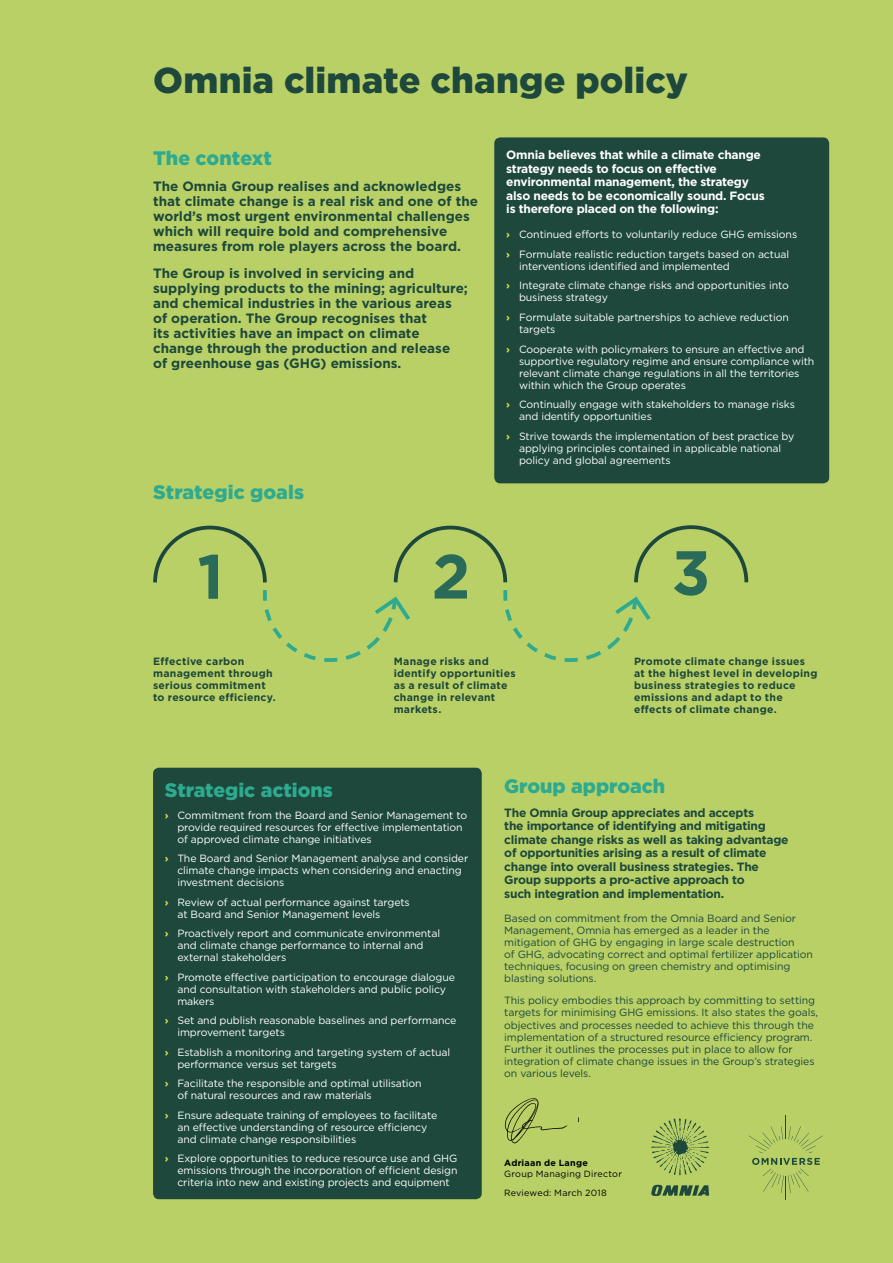
<style>
.page{position:relative;width:893px;height:1263px;background:#b9d067}
.page>*{position:absolute;margin:0;border:0;box-sizing:border-box;transform-origin:0 0}
.t1{font:700 62.55px "Gotham";color:#2a6a58}
.t2{font:700 62.4px "Gotham";color:#2a6a58}
.t3{font:900 36px "Gotham";letter-spacing:.005em;color:#1d483b}
.t4{font:900 19.5px "Gotham";color:#2daa8f}
.t5{font:700 13.5px/15px "Gotham";color:#1d483b}
.t6{font:700 12px/13.5px "Gotham";letter-spacing:-.02em;color:#1d483b}
.t7{font:700 12px/13.5px "Gotham";letter-spacing:-.02em;color:#fff}
.t8{font:10.5px/12px "Gotham";letter-spacing:-.01em;color:#fff}
.t9{font:10.5px/12px "Gotham";letter-spacing:-.01em;color:#1d483b}
.t10{font:700 10.5px/12px "Gotham";letter-spacing:.025em;color:#1d483b}
.t11{font:9px "Gotham";letter-spacing:.025em;color:#000}
.t12{font:700 9px "Gotham";letter-spacing:.03em;color:#000}
.s1{font-weight:700;color:#e6df4a}
</style>
<div class="page">
<svg style="left:749px;top:1115px;width:74px;height:84px"></svg>
<svg style="left:651px;top:1118px;width:58px;height:57px"></svg>
<svg style="left:651px;top:1185px;width:58px;height:11px"></svg>
<svg style="left:153px;top:525px;width:596px;height:137px"></svg>
<div style="left:495px;top:138px;width:333px;height:344px;background:#1d483b;border-radius:5px"></div>
<div style="left:494px;top:137px;width:335px;height:346px;border:2px solid #1d483b;border-radius:5px"></div>
<div style="left:154px;top:768px;width:327px;height:430px;background:#1d483b;border-radius:5px"></div>
<div style="left:153px;top:768px;width:329px;height:431px;border:2px solid #1d483b;border-radius:5px"></div>
<img style="left:504px;top:1098px;width:75px;height:46px">
<h3 class="t3" style="left:153px;top:55px;width:536px">Omnia climate change policy</h3>
<h3 class="t4" style="left:153px;top:144px;width:120px">The context</h3>
<p class="t5" style="left:153px;top:178px;width:326px">The Omnia Group realises and acknowledges that climate change is a real risk and one of the world’s most urgent environmental challenges which will require bold and comprehensive measures from role players across the board.</p>
<p class="t5" style="left:153px;top:266px;width:316px">The Group is involved in servicing and supplying products to the mining; agriculture; and chemical industries in the various areas of operation. The Group recognises that<br>its activities have an impact on climate change through the production and release<br>of greenhouse gas (GHG) emissions.</p>
<h3 class="t4" style="left:153px;top:479px;width:153px">Strategic goals</h3>
<p class="t7" style="left:506px;top:148px;width:260px">Omnia believes that while a climate change strategy needs to focus on effective environmental management, the strategy also needs to be economically sound. Focus is therefore placed on the following:</p>
<p class="t8" style="left:506px;top:224px;width:292px;line-height:19.6px"><span class="s1">›</span> Continued efforts to voluntarily reduce GHG emissions <span class="s1">›</span> Formulate realistic reduction targets based on actual</p>
<p class="t8" style="left:506px;top:256px;width:284px;line-height:19.6px;text-indent:13px">interventions identified and implemented<br><span class="s1">›</span> Integrate climate change risks and opportunities into</p>
<p class="t8" style="left:506px;top:287px;width:284px;line-height:19.6px;text-indent:13px">business strategy<br><span class="s1">›</span> Formulate suitable partnerships to achieve reduction</p>
<p class="t8" style="left:506px;top:319px;width:300px;line-height:19.6px;text-indent:13px">targets<br><span class="s1">›</span> Cooperate with policymakers to ensure an effective and</p>
<p class="t8" style="left:519px;top:355px;width:297px">supportive regulatory regime and ensure compliance with relevant climate change regulations in all the territories within which the Group operates</p>
<p class="t8" style="left:519px;top:398px;width:277px;text-indent:-13px"><span class="s1">›</span> Continually engage with stakeholders to manage risks and identify opportunities</p>
<p class="t8" style="left:519px;top:430px;width:277px;text-indent:-13px"><span class="s1">›</span> Strive towards the implementation of best practice by applying principles contained in applicable national policy and global agreements</p>
<h1 class="t1" style="left:197px;top:535px;width:28px">1</h1>
<h2 class="t2" style="left:432px;top:535px;width:40px">2</h2>
<h2 class="t2" style="left:672px;top:531px;width:40px">3</h2>
<p class="t10" style="left:153px;top:655px;width:124px">Effective carbon management through serious commitment to resource efficiency.</p>
<p class="t10" style="left:394px;top:655px;width:123px">Manage risks and identify opportunities as a result of climate change in relevant markets.</p>
<p class="t10" style="left:634px;top:655px;width:185px">Promote climate change issues at the highest level in developing business strategies to reduce emissions and adapt to the effects of climate change.</p>
<h3 class="t4" style="left:165px;top:776px;width:170px">Strategic actions</h3>
<p class="t8" style="left:177px;top:809px;width:291px;text-indent:-13px"><span class="s1">›</span> Commitment from the Board and Senior Management to provide required resources for effective implementation of approved climate change initiatives</p>
<p class="t8" style="left:177px;top:852px;width:292px;text-indent:-13px"><span class="s1">›</span> The Board and Senior Management analyse and consider climate change impacts when considering and enacting investment decisions</p>
<p class="t8" style="left:177px;top:896px;width:234px;text-indent:-13px"><span class="s1">›</span> Review of actual performance against targets at Board and Senior Management levels</p>
<p class="t8" style="left:177px;top:927px;width:264px;text-indent:-13px"><span class="s1">›</span> Proactively report and communicate environmental and climate change performance to internal and external stakeholders</p>
<p class="t8" style="left:177px;top:971px;width:279px;text-indent:-13px"><span class="s1">›</span> Promote effective participation to encourage dialogue and consultation with stakeholders and public policy makers</p>
<p class="t8" style="left:177px;top:1014px;width:280px;text-indent:-13px"><span class="s1">›</span> Set and publish reasonable baselines and performance improvement targets</p>
<p class="t8" style="left:177px;top:1046px;width:274px;text-indent:-13px"><span class="s1">›</span> Establish a monitoring and targeting system of actual performance versus set targets</p>
<p class="t8" style="left:177px;top:1077px;width:246px;text-indent:-13px"><span class="s1">›</span> Facilitate the responsible and optimal utilisation of natural resources and raw materials</p>
<p class="t8" style="left:177px;top:1109px;width:261px;text-indent:-13px"><span class="s1">›</span> Ensure adequate training of employees to facilitate an effective understanding of resource efficiency and climate change responsibilities</p>
<p class="t8" style="left:177px;top:1152px;width:282px;text-align:justify;text-indent:-13px"><span class="s1">›</span> Explore opportunities to reduce resource use and GHG emissions through the incorporation of efficient design criteria into new and existing projects and equipment</p>
<h3 class="t4" style="left:504px;top:773px;width:163px">Group approach</h3>
<p class="t6" style="left:504px;top:806px;width:286px">The Omnia Group appreciates and accepts<br>the importance of identifying and mitigating climate change risks as well as taking advantage of opportunities arising as a result of climate change into overall business strategies. The Group supports a pro-active approach to<br>such integration and implementation.</p>
<p class="t9" style="left:504px;top:912px;width:310px">Based on commitment from the Omnia Board and Senior Management, Omnia has emerged as a leader in the mitigation of GHG by engaging in large scale destruction<br>of GHG, advocating correct and optimal fertilizer application techniques, focusing on green chemistry and optimising blasting solutions.</p>
<p class="t9" style="left:504px;top:994px;width:315px">This policy embodies this approach by committing to setting targets for minimising GHG emissions. It also states the goals, objectives and processes needed to achieve this through the implementation of a structured resource efficiency program.<br>Further it outlines the processes put in place to allow for integration of climate change issues in the Group’s strategies on various levels.</p>
<p class="t12" style="left:504px;top:1157px;width:85px">Adriaan de Lange</p>
<p class="t11" style="left:504px;top:1168px;width:119px">Group Managing Director</p>
<p class="t11" style="left:504px;top:1187px;width:104px">Reviewed: March 2018</p>
</div>
